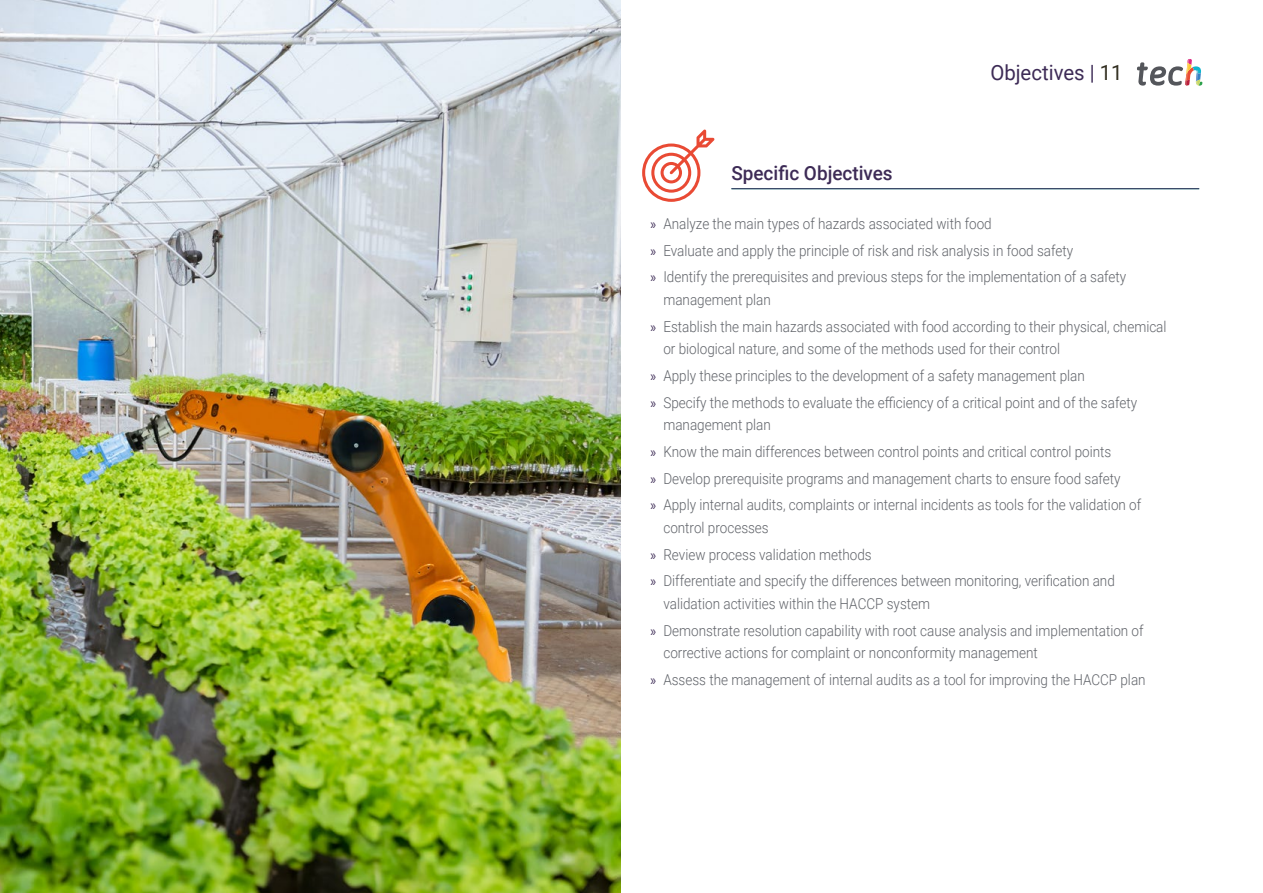
<style>
.page{position:relative;width:1263px;height:893px;background:#fff}
.page>*{position:absolute;margin:0;border:0;box-sizing:border-box;transform-origin:0 0}
.Sección___Pag{font:21px "Roboto";color:#3d2b56}
.Subtítulo_Pag{font:500 19.5px "Roboto";color:#3d2b56}
.t1{font:300 15px/22.5px "Roboto";color:#61646a;scale:.9 1}
.s1{color:#312e20}
.s2{font-family:"Myriad Pro";font-weight:400;color:#3d2b56}
</style>
<div class="page">
<svg style="left:642px;top:129px;width:72px;height:73px"></svg>
<hr style="left:731px;top:188px;width:468px;height:1px;background:#3d2b56">
<img style="left:0;top:0;width:621px;height:893px">
<svg style="left:1137px;top:59px;width:65px;height:27px"></svg>
<p class="Sección___Pag" style="left:990px;top:57px;width:134px">Objectives | <span class="s1">11</span></p>
<p class="Subtítulo_Pag" style="left:731px;top:160px;width:163px">Specific Objectives</p>
<p class="t1" style="left:651px;top:212px;width:381px"><span class="s2">»</span> Analyze the main types of hazards associated with food</p>
<p class="t1" style="left:651px;top:239px;width:471px"><span class="s2">»</span> Evaluate and apply the principle of risk and risk analysis in food safety</p>
<p class="t1" style="left:663px;top:265px;width:516px;text-indent:-13px"><span class="s2">»</span> Identify the prerequisites and previous steps for the implementation of a safety management plan</p>
<p class="t1" style="left:663px;top:315px;width:561px;text-indent:-13px"><span class="s2">»</span> Establish the main hazards associated with food according to their physical, chemical or biological nature, and some of the methods used for their control</p>
<p class="t1" style="left:651px;top:364px;width:484px"><span class="s2">»</span> Apply these principles to the development of a safety management plan</p>
<p class="t1" style="left:663px;top:391px;width:528px;text-indent:-13px"><span class="s2">»</span> Specify the methods to evaluate the efficiency of a critical point and of the safety management plan</p>
<p class="t1" style="left:651px;top:440px;width:513px"><span class="s2">»</span> Know the main differences between control points and critical control points</p>
<p class="t1" style="left:651px;top:467px;width:524px"><span class="s2">»</span> Develop prerequisite programs and management charts to ensure food safety</p>
<p class="t1" style="left:663px;top:493px;width:532px;text-indent:-13px"><span class="s2">»</span> Apply internal audits, complaints or internal incidents as tools for the validation of control processes</p>
<p class="t1" style="left:651px;top:543px;width:247px"><span class="s2">»</span> Review process validation methods</p>
<p class="t1" style="left:663px;top:569px;width:503px;text-indent:-13px"><span class="s2">»</span> Differentiate and specify the differences between monitoring, verification and validation activities within the HACCP system</p>
<p class="t1" style="left:663px;top:619px;width:535px;text-indent:-13px"><span class="s2">»</span> Demonstrate resolution capability with root cause analysis and implementation of corrective actions for complaint or nonconformity management</p>
<p class="t1" style="left:651px;top:668px;width:551px"><span class="s2">»</span> Assess the management of internal audits as a tool for improving the HACCP plan</p>
</div>
